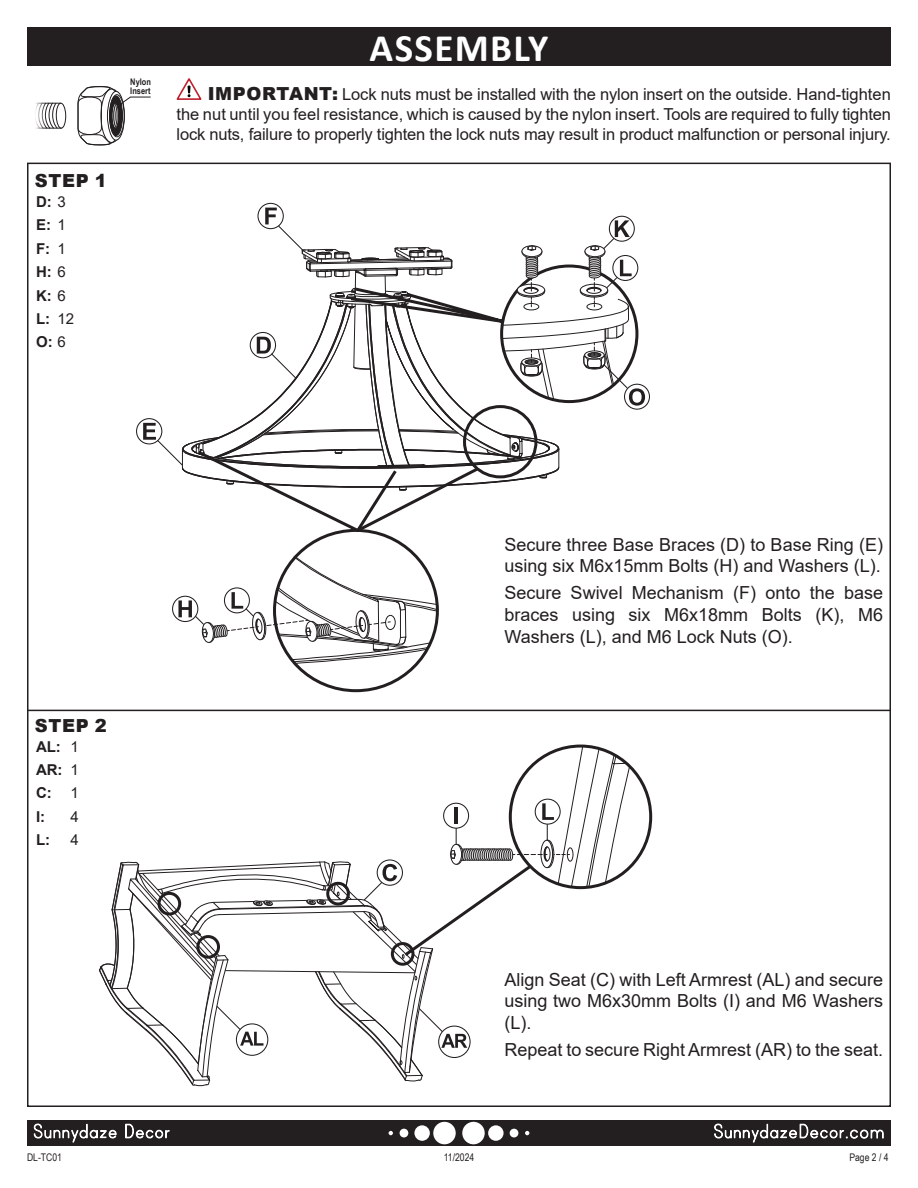
<style>
.page{position:relative;width:918px;height:1188px;background:#fff}
.page>*{position:absolute;margin:0;border:0;box-sizing:border-box;transform-origin:0 0}
.t1{font:700 39px "Calibri";letter-spacing:.035em;color:#fff}
.t2{font:18px/21.6px "Arial";color:#231f20;text-align:justify}
.t3{font:900 18px "Arial";letter-spacing:.035em;color:#231f20}
.t4{font:16.5px/19.8px "Arial";letter-spacing:-.01em;color:#231f20;text-align:justify}
.t5{font:700 15px "Arial";color:#231f20}
.t6{font:15px "Arial";color:#231f20}
.t7{font:10.5px "Arial Narrow";color:#231f20}
.t8{font:700 9.15px/9.1px "Arial Narrow";color:#231f20}
.s1{font-weight:400}
.s2{font-weight:900;font-size:18px}
</style>
<div class="page">
<div style="left:27px;top:1120px;width:864px;height:26px;background:#231f20"></div>
<div style="left:462px;top:1122px;width:23px;height:22px;background:#fff;border-radius:50%"></div>
<div style="left:488px;top:1125px;width:16px;height:16px;background:#fff;border-radius:50%"></div>
<div style="left:510px;top:1129px;width:8px;height:8px;background:#fff;border-radius:50%"></div>
<svg style="left:525px;top:1131px;width:4px;height:4px"></svg>
<div style="left:433px;top:1122px;width:23px;height:22px;background:#fff;border-radius:50%"></div>
<div style="left:414px;top:1125px;width:16px;height:16px;background:#fff;border-radius:50%"></div>
<div style="left:400px;top:1129px;width:8px;height:8px;background:#fff;border-radius:50%"></div>
<svg style="left:389px;top:1131px;width:4px;height:4px"></svg>
<svg style="left:34px;top:1123px;width:83px;height:20px"></svg>
<svg style="left:125px;top:1124px;width:45px;height:15px"></svg>
<svg style="left:714px;top:1123px;width:170px;height:20px"></svg>
<svg style="left:258px;top:203px;width:25px;height:26px"></svg>
<div style="left:257px;top:203px;width:27px;height:26px;border:1px solid #231f20;border-radius:50%"></div>
<div style="left:136px;top:418px;width:26px;height:26px;border:1px solid #231f20;border-radius:50%"></div>
<div style="left:172px;top:596px;width:26px;height:26px;border:1px solid #231f20;border-radius:50%"></div>
<svg style="left:143px;top:208px;width:507px;height:327px"></svg>
<svg style="left:178px;top:556px;width:260px;height:108px"></svg>
<svg style="left:99px;top:745px;width:532px;height:341px"></svg>
<div style="left:326px;top:882px;width:24px;height:23px;border:3px solid #231f20;border-radius:50%"></div>
<div style="left:391px;top:942px;width:24px;height:24px;border:3px solid #231f20;border-radius:50%"></div>
<div style="left:158px;top:892px;width:23px;height:24px;border:3px solid #231f20;border-radius:50%"></div>
<div style="left:196px;top:935px;width:24px;height:24px;border:3px solid #231f20;border-radius:50%"></div>
<div style="left:27px;top:27px;width:864px;height:38px;background:#231f20"></div>
<svg style="left:78px;top:86px;width:73px;height:60px"></svg>
<div style="left:56px;top:103px;width:10px;height:26px;border:1px solid #231f20;border-radius:50%"></div>
<svg style="left:45px;top:103px;width:16px;height:26px"></svg>
<svg style="left:35px;top:102px;width:10px;height:27px"></svg>
<svg style="left:177px;top:78px;width:25px;height:22px"></svg>
<hr style="left:27px;top:710px;width:864px;height:1px;background:#231f20">
<p class="t3" style="left:35px;top:168px;width:73px">STEP 1</p>
<p class="t5" style="left:36px;top:191px;width:31px">D: <span class="s1">3</span></p>
<p class="t5" style="left:36px;top:215px;width:31px">E: <span class="s1">1</span></p>
<p class="t5" style="left:36px;top:238px;width:31px">F: <span class="s1">1</span></p>
<p class="t5" style="left:36px;top:261px;width:31px">H: <span class="s1">6</span></p>
<p class="t5" style="left:36px;top:285px;width:31px">K: <span class="s1">6</span></p>
<p class="t5" style="left:36px;top:308px;width:40px">L: <span class="s1">12</span></p>
<p class="t5" style="left:36px;top:332px;width:31px">O: <span class="s1">6</span></p>
<p class="t8" style="left:130px;top:77px;width:22px">Nylon<br>Insert</p>
<p class="t1" style="left:370px;top:20px;width:180px">ASSEMBLY</p>
<p class="t4" style="left:177px;top:84px;width:716px;text-indent:31px"><span class="s2">IMPORTANT:</span> Lock nuts must be installed with the nylon insert on the outside. Hand-tighten the nut until you feel resistance, which is caused by the nylon insert. Tools are required to fully tighten lock nuts, failure to properly tighten the lock nuts may result in product malfunction or personal injury.</p>
<p class="t3" style="left:35px;top:712px;width:73px">STEP 2</p>
<p class="t5" style="left:36px;top:736px;width:44px">AL: <span class="s1">1</span></p>
<p class="t5" style="left:36px;top:759px;width:44px">AR: <span class="s1">1</span></p>
<p class="t5" style="left:36px;top:782px;width:44px">C: <span class="s1">1</span></p>
<p class="t5" style="left:36px;top:806px;width:11px">I:</p>
<p class="t6" style="left:70px;top:806px;width:10px">4</p>
<p class="t5" style="left:36px;top:829px;width:16px">L:</p>
<p class="t6" style="left:70px;top:830px;width:10px">4</p>
<p class="t2" style="left:504px;top:533px;width:380px">Secure three Base Braces (D) to Base Ring (E) using six M6x15mm Bolts (H) and Washers (L).</p>
<p class="t2" style="left:504px;top:582px;width:380px">Secure Swivel Mechanism (F) onto the base braces using six M6x18mm Bolts (K), M6<br>Washers (L), and M6 Lock Nuts (O).</p>
<p class="t2" style="left:504px;top:968px;width:380px">Align Seat (C) with Left Armrest (AL) and secure using two M6x30mm Bolts (I) and M6 Washers (L).</p>
<p class="t2" style="left:504px;top:1039px;width:380px">Repeat to secure Right Armrest (AR) to the seat.</p>
<p class="t7" style="left:27px;top:1150px;width:36px">DL-TC01</p>
<p class="t7" style="left:444px;top:1150px;width:32px">11/2024</p>
<p class="t7" style="left:849px;top:1150px;width:41px">Page 2 / 4</p>
</div>
